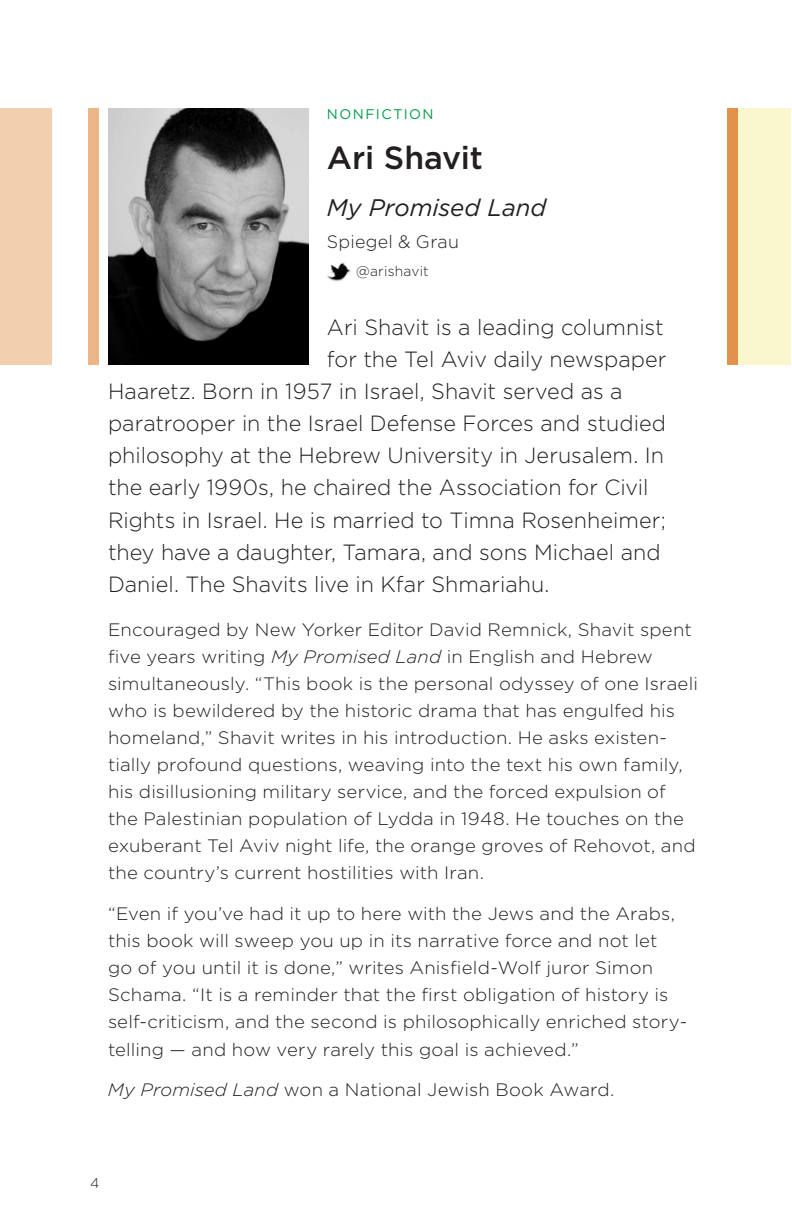
<style>
.page{position:relative;width:792px;height:1224px;background:#fff}
.page>*{position:absolute;margin:0;border:0;box-sizing:border-box;transform-origin:0 0}
.t1{font:500 32px "Gotham";letter-spacing:-.005em;color:#231f20}
.t2{font:italic 24px "Gotham";letter-spacing:-.005em;color:#231f20}
.t3{font:300 22px "Gotham";color:#231f20}
.t4{font:300 18px/27px "Gotham";letter-spacing:.005em;color:#231f20}
.t5{font:300 14px "Gotham";letter-spacing:.015em;color:#231f20}
.t6{font:14px "Gotham";letter-spacing:.105em;color:#009d48}
.s1{font-style:italic}
</style>
<div class="page">
<div style="left:736px;top:108px;width:54px;height:257px;background:#faf6cd"></div>
<div style="left:0;top:108px;width:52px;height:257px;background:#f2cfaf"></div>
<div style="left:88px;top:108px;width:10px;height:257px;background:#ecb687"></div>
<div style="left:728px;top:108px;width:10px;height:257px;background:#e3924b"></div>
<img style="left:108px;top:108px;width:201px;height:256px">
<img style="left:327px;top:263px;width:23px;height:18px">
<p class="t6" style="left:327px;top:105px;width:108px">NONFICTION</p>
<h1 class="t1" style="left:327px;top:136px;width:158px">Ari Shavit</h1>
<h2 class="t2" style="left:327px;top:192px;width:221px">My Promised Land</h2>
<p class="t4" style="left:327px;top:228px;width:134px">Spiegel &amp; Grau</p>
<p class="t5" style="left:356px;top:263px;width:74px">@arishavit</p>
<p class="t3" style="left:327px;top:314px;width:338px">Ari Shavit is a leading columnist</p>
<p class="t3" style="left:327px;top:346px;width:341px">for the Tel Aviv daily newspaper</p>
<p class="t3" style="left:108px;top:378px;width:516px">Haaretz. Born in 1957 in Israel, Shavit served as a</p>
<p class="t3" style="left:108px;top:410px;width:560px">paratrooper in the Israel Defense Forces and studied</p>
<p class="t3" style="left:108px;top:442px;width:558px">philosophy at the Hebrew University in Jerusalem. In</p>
<p class="t3" style="left:108px;top:474px;width:542px">the early 1990s, he chaired the Association for Civil</p>
<p class="t3" style="left:108px;top:506px;width:559px">Rights in Israel. He is married to Timna Rosenheimer;</p>
<p class="t3" style="left:108px;top:538px;width:554px">they have a daughter, Tamara, and sons Michael and</p>
<p class="t3" style="left:108px;top:570px;width:443px">Daniel. The Shavits live in Kfar Shmariahu.</p>
<p class="t4" style="left:108px;top:616px;width:592px">Encouraged by New Yorker Editor David Remnick, Shavit spent five years writing <span class="s1">My Promised Land</span> in English and Hebrew simultaneously. “This book is the personal odyssey of one Israeli who is bewildered by the historic drama that has engulfed his homeland,” Shavit writes in his introduction. He asks existen&shy;tially profound questions, weaving into the text his own family, his disillusioning military service, and the forced expulsion of the Palestinian population of Lydda in 1948. He touches on the exuberant Tel Aviv night life, the orange groves of Rehovot, and the country’s current hostilities with Iran.</p>
<p class="t4" style="left:108px;top:900px;width:581px">“Even if you’ve had it up to here with the Jews and the Arabs, this book will sweep you up in its narrative force and not let<br>go of you until it is done,” writes Anisfield-Wolf juror Simon Schama. “It is a reminder that the first obligation of history is self-criticism, and the second is philosophically enriched story&shy;telling — and how very rarely this goal is achieved.”</p>
<p class="t4" style="left:108px;top:1076px;width:508px"><span class="s1">My Promised Land</span> won a National Jewish Book Award.</p>
<p class="t5" style="left:90px;top:1174px;width:11px">4</p>
</div>
